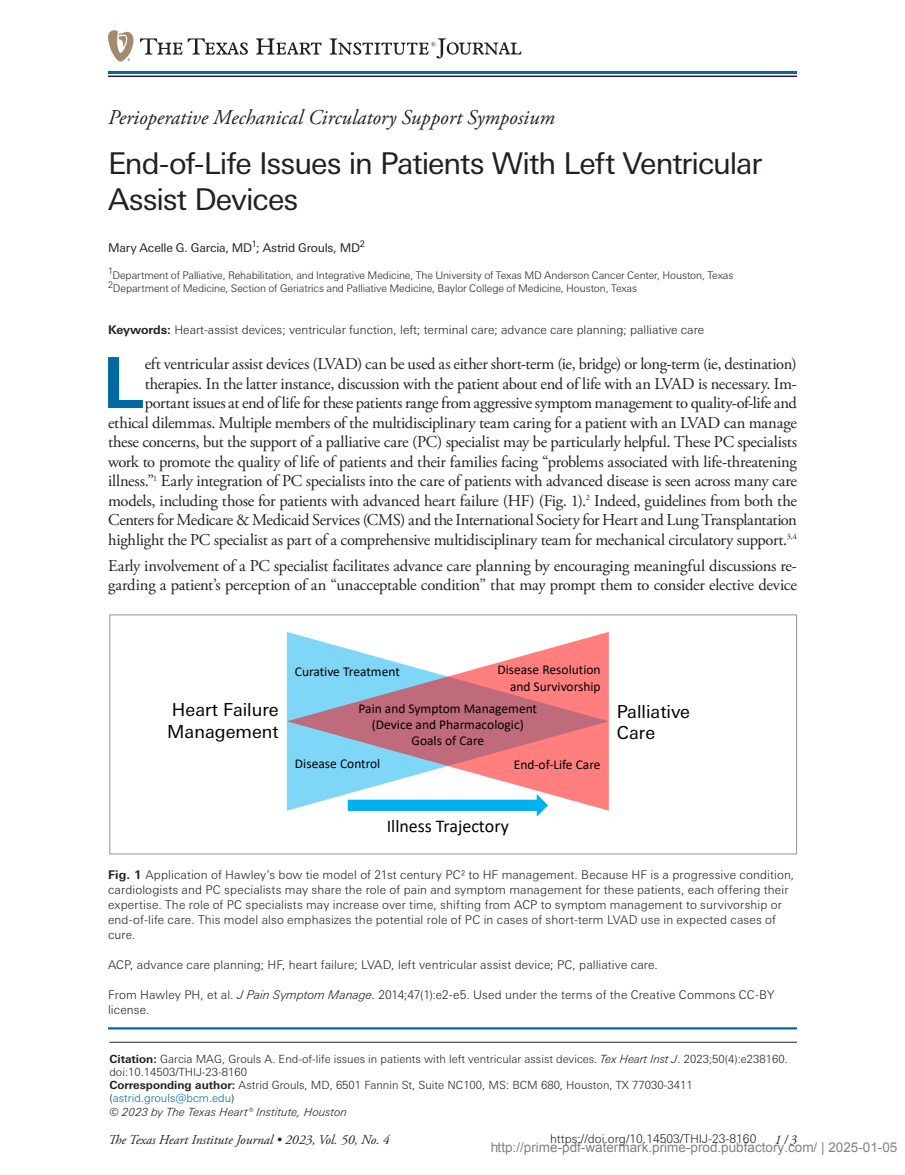
<style>
.page{position:relative;width:905px;height:1175px;background:#fff}
.page>*{position:absolute;margin:0;border:0;box-sizing:border-box;transform-origin:0 0}
.BODY_WITH_DROPCAP{font:700 70.5px "Univers Next Pro";color:#0069a3}
.t1{font:30px/36px "Univers Next Pro";letter-spacing:-.035em;color:#231f20}
.ARTICLE_TYPE{font:italic 21px "Adobe Garamond Pro";color:#231f20}
.t2{font:18px/21.3px "Univers Next Pro";color:#000}
.t3{font:18px "Calibri";color:#000}
.BODY_WITH_DROPCAP-2{font:16.5px/19.5px "Adobe Garamond Pro";letter-spacing:-.02em;color:#231f20;text-align:right}
.BODY{font:16.5px/19.5px "Adobe Garamond Pro";letter-spacing:-.015em;color:#231f20}
.t4{font:13.5px/16.2px "Calibri";color:#000;text-align:center}
.t5{font:13.5px "Arial";color:rgb(0 0 0/.5)}
.t6{font:italic 13.5px "Adobe Garamond Pro";color:#231f20}
.CAPTIONS{font:300 12px/15px "Univers Next Pro";letter-spacing:.01em;color:#231f20}
.KEYWORDS{font:300 12px "Univers Next Pro";color:#231f20}
.AUTHORS{font:12px "Univers Next Pro";letter-spacing:-.015em;color:#231f20}
.CITATION{font:300 11.25px/13.2px "Univers Next Pro";color:#231f20}
.CORR__AUTHOR{font:300 11.25px/13.2px "Univers Next Pro";color:#231f20}
.COPYRIGHT{font:italic 300 11.25px "Univers Next Pro";letter-spacing:.02em;color:#231f20}
.AFFILIATIONS{font:300 10.5px "Univers Next Pro";letter-spacing:-.01em;color:#231f20}
.s1{font-weight:700}
.s2{font-style:italic}
.s3{color:#0069a3}
</style>
<div class="page">
<svg style="left:140px;top:38px;width:108px;height:17px"></svg>
<svg style="left:256px;top:38px;width:65px;height:17px"></svg>
<svg style="left:329px;top:38px;width:192px;height:20px"></svg>
<svg style="left:108px;top:30px;width:26px;height:32px"></svg>
<hr style="left:108px;top:72px;width:688px;height:2px;background:#0069a3">
<hr style="left:108px;top:76px;width:688px;height:1px;background:#231f20">
<hr style="left:109px;top:1042px;width:688px;height:1px;background:#231f20">
<svg style="left:287px;top:632px;width:322px;height:178px"></svg>
<svg style="left:348px;top:794px;width:200px;height:22px"></svg>
<hr style="left:108px;top:1027px;width:688px;height:2px;background:#0069a3">
<div style="left:109px;top:614px;width:687px;height:240px;border:1px solid #939598"></div>
<p class="ARTICLE_TYPE" style="left:108px;top:105px;width:448px">Perioperative Mechanical Circulatory Support Symposium</p>
<p class="t1" style="left:108px;top:145px;width:655px">End-of-Life Issues in Patients With Left Ventricular<br>Assist Devices</p>
<p class="AUTHORS" style="left:108px;top:241px;width:258px">Mary Acelle G. Garcia, MD<sup>1</sup>; Astrid Grouls, MD<sup>2</sup></p>
<p class="AFFILIATIONS" style="left:108px;top:269px;width:627px"><sup>1</sup>Department of Palliative, Rehabilitation, and Integrative Medicine, The University of Texas MD Anderson Cancer Center, Houston, Texas</p>
<p class="AFFILIATIONS" style="left:108px;top:283px;width:530px"><sup>2</sup>Department of Medicine, Section of Geriatrics and Palliative Medicine, Baylor College of Medicine, Houston, Texas</p>
<p class="KEYWORDS" style="left:108px;top:323px;width:597px"><span class="s1">Keywords:</span> Heart-assist devices; ventricular function, left; terminal care; advance care planning; palliative care</p>
<p class="BODY_WITH_DROPCAP" style="left:102px;top:341px;width:43px">L</p>
<p class="BODY_WITH_DROPCAP-2" style="left:108px;top:354px;width:690px">eft ventricular assist devices (LVAD) can be used as either short-term (ie, bridge) or long-term (ie, destination) therapies. In the latter instance, discussion with the patient about end of life with an LVAD is necessary. Im&shy;portant issues at end of life for these patients range from aggressive symptom management to quality-of-life and ethical dilemmas. Multiple members of the multidisciplinary team caring for a patient with an LVAD can manage these concerns, but the support of a palliative care (PC) specialist may be particularly helpful. These PC specialists work to promote the quality of life of patients and their families facing “problems associated with life-threatening illness.”<sup>1</sup> Early integration of PC specialists into the care of patients with advanced disease is seen across many care models, including those for patients with advanced heart failure (HF) (Fig. 1).<sup>2</sup> Indeed, guidelines from both the Centers for Medicare &amp; Medicaid Services (CMS) and the International Society for Heart and Lung Transplantation highlight the PC specialist as part of a comprehensive multidisciplinary team for mechanical circulatory support.<sup>3,4</sup></p>
<p class="BODY" style="left:108px;top:556px;width:690px">Early involvement of a PC specialist facilitates advance care planning by encouraging meaningful discussions re&shy;garding a patient’s perception of an “unacceptable condition” that may prompt them to consider elective device</p>
<p class="t4" style="left:295px;top:663px;width:106px">Curative Treatment</p>
<p class="t4" style="left:497px;top:661px;width:105px;line-height:17px;text-align:right">Disease Resolution and Survivorship</p>
<p class="t4" style="left:358px;top:699px;width:180px">Pain and Symptom Management (Device and Pharmacologic)<br>Goals of Care</p>
<p class="t2" style="left:167px;top:699px;width:113px">Heart Failure<br>Management</p>
<p class="t2" style="left:617px;top:701px;width:75px">Palliative<br>Care</p>
<p class="t4" style="left:295px;top:755px;width:87px">Disease Control</p>
<p class="t4" style="left:514px;top:756px;width:88px">End-of-Life Care</p>
<p class="t3" style="left:387px;top:813px;width:124px">Illness Trajectory</p>
<p class="CAPTIONS" style="left:108px;top:867px;width:687px"><span class="s1">Fig. 1</span> Application of Hawley’s bow tie model of 21st century PC2 to HF management. Because HF is a progressive condition, cardiologists and PC specialists may share the role of pain and symptom management for these patients, each offering their expertise. The role of PC specialists may increase over time, shifting from ACP to symptom management to survivorship or end-of-life care. This model also emphasizes the potential role of PC in cases of short-term LVAD use in expected cases of cure.</p>
<p class="CAPTIONS" style="left:108px;top:957px;width:551px">ACP, advance care planning; HF, heart failure; LVAD, left ventricular assist device; PC, palliative care.</p>
<p class="CAPTIONS" style="left:108px;top:987px;width:668px">From Hawley PH, et al. <span class="s2">J Pain Symptom Manage</span>. 2014;47(1):e2-e5. Used under the terms of the Creative Commons CC-BY license.</p>
<p class="CITATION" style="left:109px;top:1052px;width:680px"><span class="s1">Citation:</span> Garcia MAG, Grouls A. End-of-life issues in patients with left ventricular assist devices. <span class="s2">Tex Heart Inst J</span>. 2023;50(4):e238160. doi:10.14503/THIJ-23-8160</p>
<p class="CORR__AUTHOR" style="left:109px;top:1078px;width:584px"><span class="s1">Corresponding author:</span> Astrid Grouls, MD, 6501 Fannin St, Suite NC100, MS: BCM 680, Houston, TX 77030-3411 (<span class="s3">astrid.grouls@bcm.edu</span>)</p>
<p class="COPYRIGHT" style="left:109px;top:1105px;width:239px">© 2023 by The Texas Heart® Institute, Houston</p>
<p class="t6" style="left:108px;top:1131px;width:283px">The Texas Heart Institute Journal • 2023, Vol. 50, No. 4</p>
<p class="CAPTIONS" style="left:550px;top:1131px;width:208px">https://doi.org/10.14503/THIJ-23-8160</p>
<p class="t6" style="left:774px;top:1131px;width:24px">1 / 3</p>
<p class="t5" style="left:490px;top:1140px;width:409px">http://prime-pdf-watermark.prime-prod.pubfactory.com/ | 2025-01-05</p>
</div>
